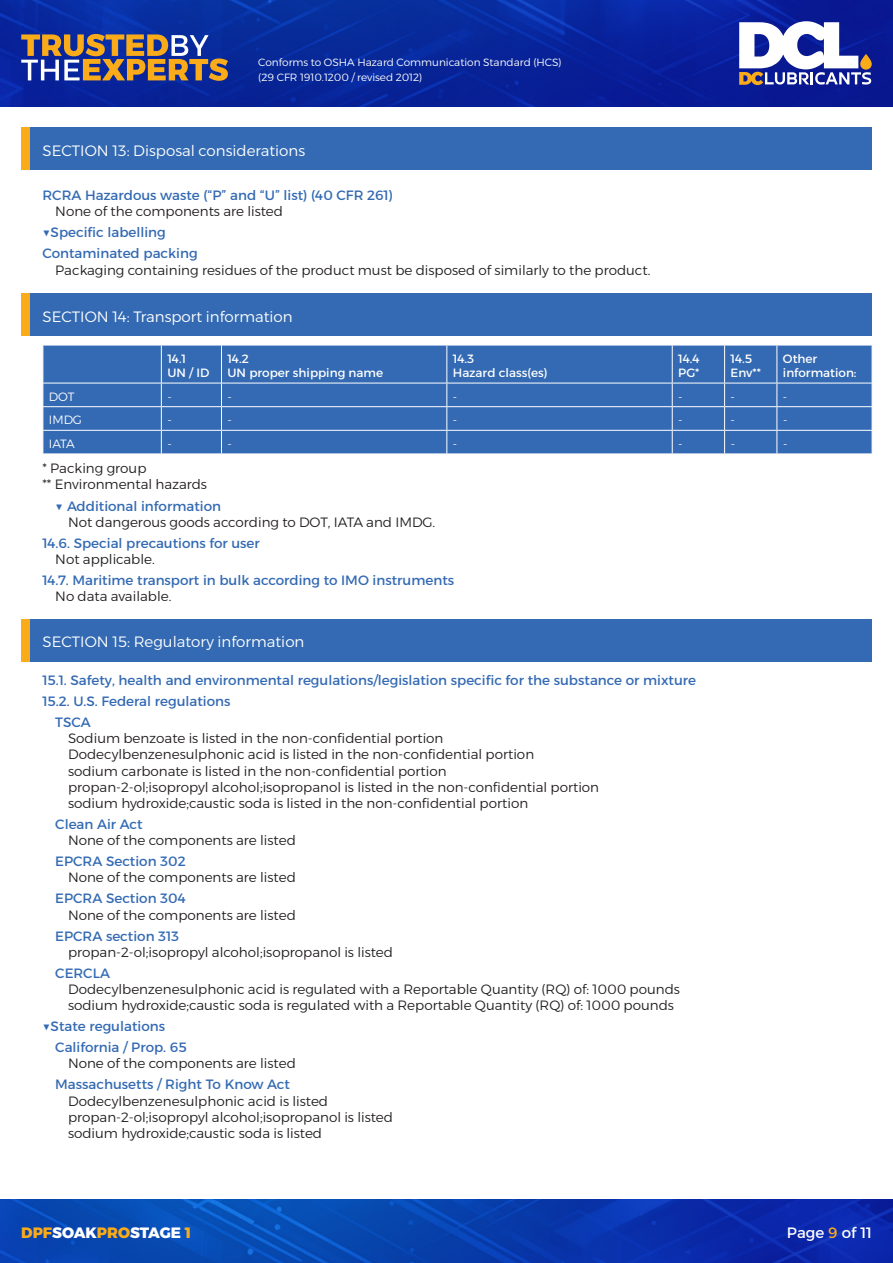
<style>
.page{position:relative;width:893px;height:1263px;background:#fff}
.page>*{position:absolute;margin:0;border:0;box-sizing:border-box;transform-origin:0 0}
.t1{font:300 15px "Alexandria";color:#fff}
.t2{font:800 15px "Alexandria";color:#fff}
.t3{font:15px "Alexandria";color:#fff}
.t4{font:300 13.5px/16.2px "Alexandria";color:#231f20}
.t5{font:13.5px/21px "Alexandria";color:#336ab3}
.t6{font:12px/14.4px "Alexandria";color:#fff}
.t7{font:300 12px "Alexandria";letter-spacing:-.015em;color:#fff}
.t8{font:300 10.5px/15px "Alexandria";color:#fff}
.s1{color:#faab19}
</style>
<div class="page">
<img style="left:0;top:0;width:893px;height:106px">
<img style="left:0;top:1199px;width:893px;height:64px">
<svg style="left:739px;top:21px;width:132px;height:64px"></svg>
<svg style="left:21px;top:34px;width:207px;height:47px;background:#7b6c70"></svg>
<div style="left:21px;top:128px;width:9px;height:42px;background:#faab19"></div>
<div style="left:30px;top:128px;width:842px;height:42px;background:#336ab3"></div>
<div style="left:21px;top:293px;width:9px;height:43px;background:#faab19"></div>
<div style="left:30px;top:293px;width:842px;height:43px;background:#336ab3"></div>
<div style="left:44px;top:346px;width:828px;height:107px;background:#336ab3"></div>
<hr style="left:161px;top:345px;width:1px;height:38px;background:#fff">
<hr style="left:221px;top:345px;width:1px;height:38px;background:#fff">
<hr style="left:446px;top:345px;width:1px;height:38px;background:#fff">
<hr style="left:672px;top:345px;width:1px;height:38px;background:#fff">
<hr style="left:724px;top:345px;width:1px;height:38px;background:#fff">
<hr style="left:776px;top:345px;width:1px;height:38px;background:#fff">
<hr style="left:43px;top:383px;width:118px;height:1px;background:#fff">
<hr style="left:161px;top:383px;width:60px;height:1px;background:#fff">
<hr style="left:221px;top:383px;width:226px;height:1px;background:#fff">
<hr style="left:447px;top:383px;width:225px;height:1px;background:#fff">
<hr style="left:672px;top:383px;width:53px;height:1px;background:#fff">
<hr style="left:725px;top:383px;width:52px;height:1px;background:#fff">
<hr style="left:777px;top:383px;width:95px;height:1px;background:#fff">
<hr style="left:43px;top:406px;width:118px;height:1px;background:#fff">
<hr style="left:161px;top:406px;width:60px;height:1px;background:#fff">
<hr style="left:221px;top:406px;width:226px;height:1px;background:#fff">
<hr style="left:447px;top:406px;width:225px;height:1px;background:#fff">
<hr style="left:672px;top:406px;width:53px;height:1px;background:#fff">
<hr style="left:725px;top:406px;width:52px;height:1px;background:#fff">
<hr style="left:777px;top:406px;width:95px;height:1px;background:#fff">
<hr style="left:43px;top:430px;width:118px;height:1px;background:#fff">
<svg style="left:43px;top:383px;width:1px;height:70px"></svg>
<hr style="left:161px;top:430px;width:60px;height:1px;background:#fff">
<svg style="left:161px;top:383px;width:1px;height:70px"></svg>
<hr style="left:221px;top:430px;width:226px;height:1px;background:#fff">
<svg style="left:221px;top:383px;width:1px;height:70px"></svg>
<hr style="left:447px;top:430px;width:225px;height:1px;background:#fff">
<svg style="left:446px;top:383px;width:1px;height:70px"></svg>
<hr style="left:672px;top:430px;width:53px;height:1px;background:#fff">
<svg style="left:672px;top:383px;width:1px;height:70px"></svg>
<hr style="left:725px;top:430px;width:52px;height:1px;background:#fff">
<svg style="left:724px;top:383px;width:1px;height:70px"></svg>
<hr style="left:777px;top:430px;width:95px;height:1px;background:#fff">
<svg style="left:776px;top:383px;width:1px;height:70px"></svg>
<div style="left:21px;top:619px;width:9px;height:42px;background:#faab19"></div>
<div style="left:30px;top:619px;width:842px;height:42px;background:#336ab3"></div>
<p class="t8" style="left:258px;top:55px;width:305px">Conforms to OSHA Hazard Communication Standard (HCS) (29 CFR 1910.1200 / revised 2012)</p>
<p class="t1" style="left:43px;top:142px;width:264px">SECTION 13: Disposal considerations</p>
<p class="t5" style="left:43px;top:185px;width:352px">RCRA Hazardous waste (“P” and “U” list) (40 CFR 261)</p>
<p class="t4" style="left:55px;top:204px;width:229px">None of the components are listed</p>
<p class="t5" style="left:43px;top:222px;width:157px">▼Specific labelling<br>Contaminated packing</p>
<p class="t4" style="left:55px;top:262px;width:597px">Packaging containing residues of the product must be disposed of similarly to the product.</p>
<p class="t1" style="left:43px;top:308px;width:252px">SECTION 14: Transport information</p>
<p class="t6" style="left:167px;top:351px;width:43px">14.1<br>UN / ID</p>
<p class="t6" style="left:227px;top:351px;width:157px">14.2<br>UN proper shipping name</p>
<p class="t6" style="left:453px;top:351px;width:96px">14.3<br>Hazard class(es)</p>
<p class="t6" style="left:678px;top:351px;width:23px">14.4<br>PG*</p>
<p class="t6" style="left:731px;top:351px;width:32px">14.5<br>Env**</p>
<p class="t6" style="left:783px;top:351px;width:75px">Other information:</p>
<p class="t7" style="left:49px;top:389px;width:27px">DOT</p>
<p class="t7" style="left:167px;top:389px;width:6px">-</p>
<p class="t7" style="left:227px;top:389px;width:6px">-</p>
<p class="t7" style="left:453px;top:389px;width:6px">-</p>
<p class="t7" style="left:678px;top:389px;width:6px">-</p>
<p class="t7" style="left:731px;top:389px;width:6px">-</p>
<p class="t7" style="left:783px;top:389px;width:6px">-</p>
<p class="t7" style="left:49px;top:413px;width:35px">IMDG</p>
<p class="t7" style="left:167px;top:413px;width:6px">-</p>
<p class="t7" style="left:228px;top:413px;width:6px">-</p>
<p class="t7" style="left:453px;top:413px;width:6px">-</p>
<p class="t7" style="left:678px;top:413px;width:6px">-</p>
<p class="t7" style="left:731px;top:413px;width:6px">-</p>
<p class="t7" style="left:783px;top:413px;width:6px">-</p>
<p class="t7" style="left:49px;top:437px;width:27px">IATA</p>
<p class="t7" style="left:167px;top:437px;width:6px">-</p>
<p class="t7" style="left:228px;top:437px;width:6px">-</p>
<p class="t7" style="left:453px;top:437px;width:6px">-</p>
<p class="t7" style="left:678px;top:437px;width:6px">-</p>
<p class="t7" style="left:731px;top:437px;width:6px">-</p>
<p class="t7" style="left:783px;top:437px;width:6px">-</p>
<p class="t4" style="left:43px;top:460px;width:166px">* Packing group<br>** Environmental hazards</p>
<p class="t5" style="left:55px;top:495px;width:167px">▼ Additional information</p>
<p class="t4" style="left:68px;top:514px;width:369px">Not dangerous goods according to DOT, IATA and IMDG.</p>
<p class="t5" style="left:43px;top:533px;width:219px">14.6. Special precautions for user</p>
<p class="t4" style="left:55px;top:551px;width:101px">Not applicable.</p>
<p class="t5" style="left:43px;top:570px;width:413px">14.7. Maritime transport in bulk according to IMO instruments</p>
<p class="t4" style="left:55px;top:588px;width:118px">No data available.</p>
<p class="t1" style="left:43px;top:633px;width:263px">SECTION 15: Regulatory information</p>
<p class="t5" style="left:43px;top:670px;width:655px">15.1. Safety, health and environmental regulations/legislation specific for the substance or mixture</p>
<p class="t5" style="left:43px;top:691px;width:189px">15.2. U.S. Federal regulations</p>
<p class="t5" style="left:55px;top:712px;width:37px">TSCA</p>
<p class="t4" style="left:68px;top:730px;width:533px">Sodium benzoate is listed in the non-confidential portion Dodecylbenzenesulphonic acid is listed in the non-confidential portion<br>sodium carbonate is listed in the non-confidential portion<br>propan-2-ol;isopropyl alcohol;isopropanol is listed in the non-confidential portion sodium hydroxide;caustic soda is listed in the non-confidential portion</p>
<p class="t5" style="left:55px;top:814px;width:89px">Clean Air Act</p>
<p class="t4" style="left:68px;top:832px;width:229px">None of the components are listed</p>
<p class="t5" style="left:55px;top:851px;width:132px">EPCRA Section 302</p>
<p class="t4" style="left:68px;top:870px;width:229px">None of the components are listed</p>
<p class="t5" style="left:55px;top:888px;width:132px">EPCRA Section 304</p>
<p class="t4" style="left:68px;top:907px;width:229px">None of the components are listed</p>
<p class="t5" style="left:55px;top:925px;width:125px">EPCRA section 313</p>
<p class="t4" style="left:68px;top:944px;width:327px">propan-2-ol;isopropyl alcohol;isopropanol is listed</p>
<p class="t5" style="left:55px;top:963px;width:56px">CERCLA</p>
<p class="t4" style="left:68px;top:981px;width:613px">Dodecylbenzenesulphonic acid is regulated with a Reportable Quantity (RQ) of: 1000 pounds sodium hydroxide;caustic soda is regulated with a Reportable Quantity (RQ) of: 1000 pounds</p>
<p class="t5" style="left:55px;top:1016px;width:133px;text-indent:-13px">▼State regulations<br>California / Prop. 65</p>
<p class="t4" style="left:68px;top:1056px;width:229px">None of the components are listed</p>
<p class="t5" style="left:55px;top:1074px;width:236px">Massachusetts / Right To Know Act</p>
<p class="t4" style="left:68px;top:1093px;width:327px">Dodecylbenzenesulphonic acid is listed propan-2-ol;isopropyl alcohol;isopropanol is listed sodium hydroxide;caustic soda is listed</p>
<p class="t2" style="left:21px;top:1224px;width:172px"><span class="s1">DPF</span>SOAK<span class="s1">PRO</span>STAGE <span class="s1">1</span></p>
<p class="t3" style="left:787px;top:1224px;width:86px">Page <span class="s1">9</span> of 11</p>
</div>
